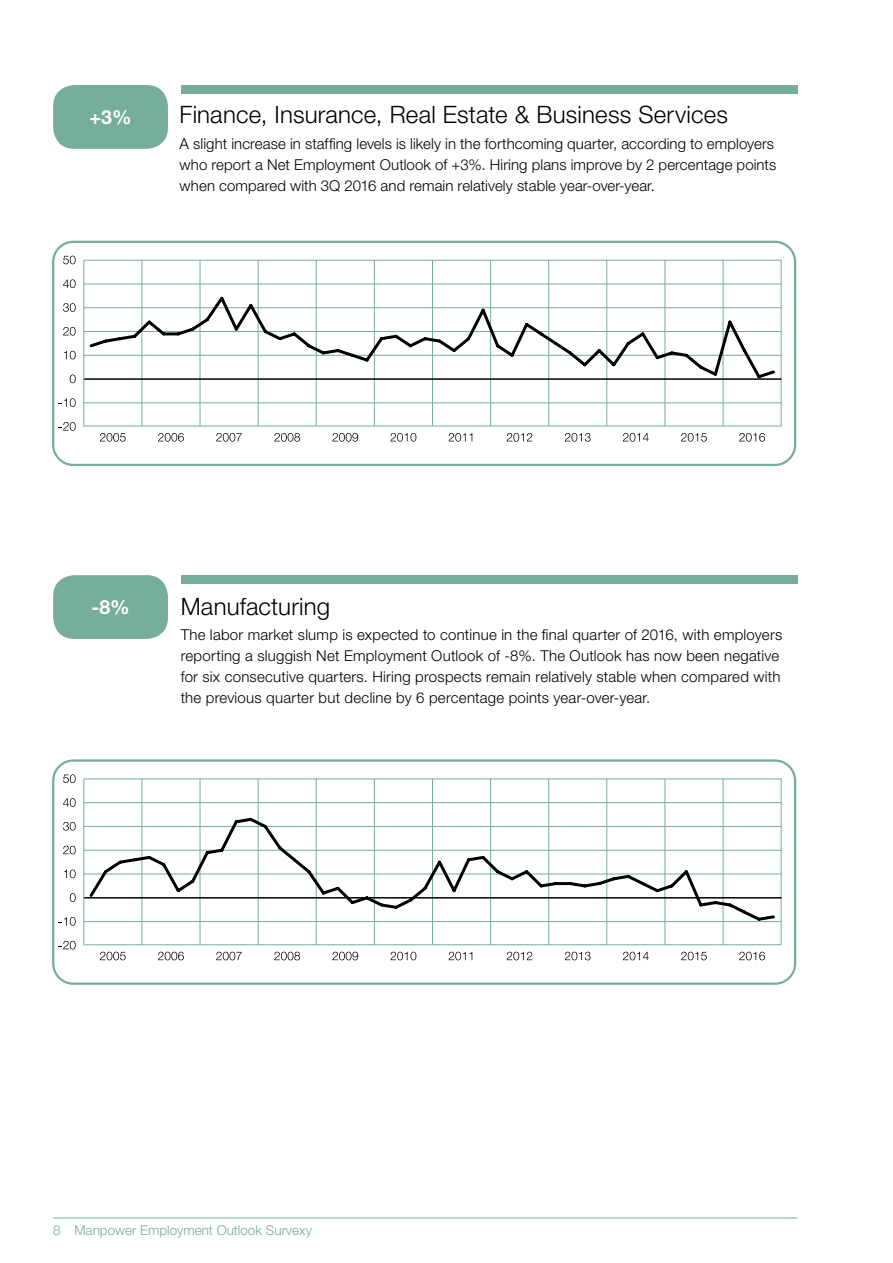
<style>
.page{position:relative;width:893px;height:1263px;background:#fff}
.page>*{position:absolute;margin:0;border:0;box-sizing:border-box;transform-origin:0 0}
.t1{font:300 24px "Helvetica Neue LT Std";letter-spacing:.005em;color:#000}
.t2{font:700 19.5px "Helvetica Neue LT Std";color:#fff}
.t3{font:300 15px/21px "Helvetica Neue LT Std";letter-spacing:.01em;color:#000}
.t4{font:300 13.5px "Helvetica Neue LT Std";color:#76ae99}
</style>
<div class="page">
<hr style="left:53px;top:1217px;width:744px;height:1px;background:#76ae99">
<svg style="left:52px;top:759px;width:744px;height:226px"></svg>
<svg style="left:52px;top:241px;width:744px;height:225px"></svg>
<div style="left:181px;top:85px;width:616px;height:9px;background:#76ae99"></div>
<div style="left:53px;top:85px;width:115px;height:64px;background:#76ae99;border-radius:21px"></div>
<div style="left:181px;top:575px;width:616px;height:9px;background:#76ae99"></div>
<div style="left:53px;top:575px;width:115px;height:64px;background:#76ae99;border-radius:21px"></div>
<h2 class="t2" style="left:90px;top:105px;width:44px">+3%</h2>
<h1 class="t1" style="left:180px;top:100px;width:550px">Finance, Insurance, Real Estate &amp; Business Services</h1>
<p class="t3" style="left:180px;top:133px;width:598px">A slight increase in staffing levels is likely in the forthcoming quarter, according to employers who report a Net Employment Outlook of +3%. Hiring plans improve by 2 percentage points when compared with 3Q 2016 and remain relatively stable year-over-year.</p>
<h2 class="t2" style="left:91px;top:595px;width:40px">-8%</h2>
<h1 class="t1" style="left:181px;top:591px;width:151px">Manufacturing</h1>
<p class="t3" style="left:181px;top:624px;width:603px">The labor market slump is expected to continue in the final quarter of 2016, with employers reporting a sluggish Net Employment Outlook of -8%. The Outlook has now been negative for six consecutive quarters. Hiring prospects remain relatively stable when compared with the previous quarter but decline by 6 percentage points year-over-year.</p>
<p class="t4" style="left:53px;top:1222px;width:260px">8 Manpower Employment Outlook Survexy</p>
</div>
